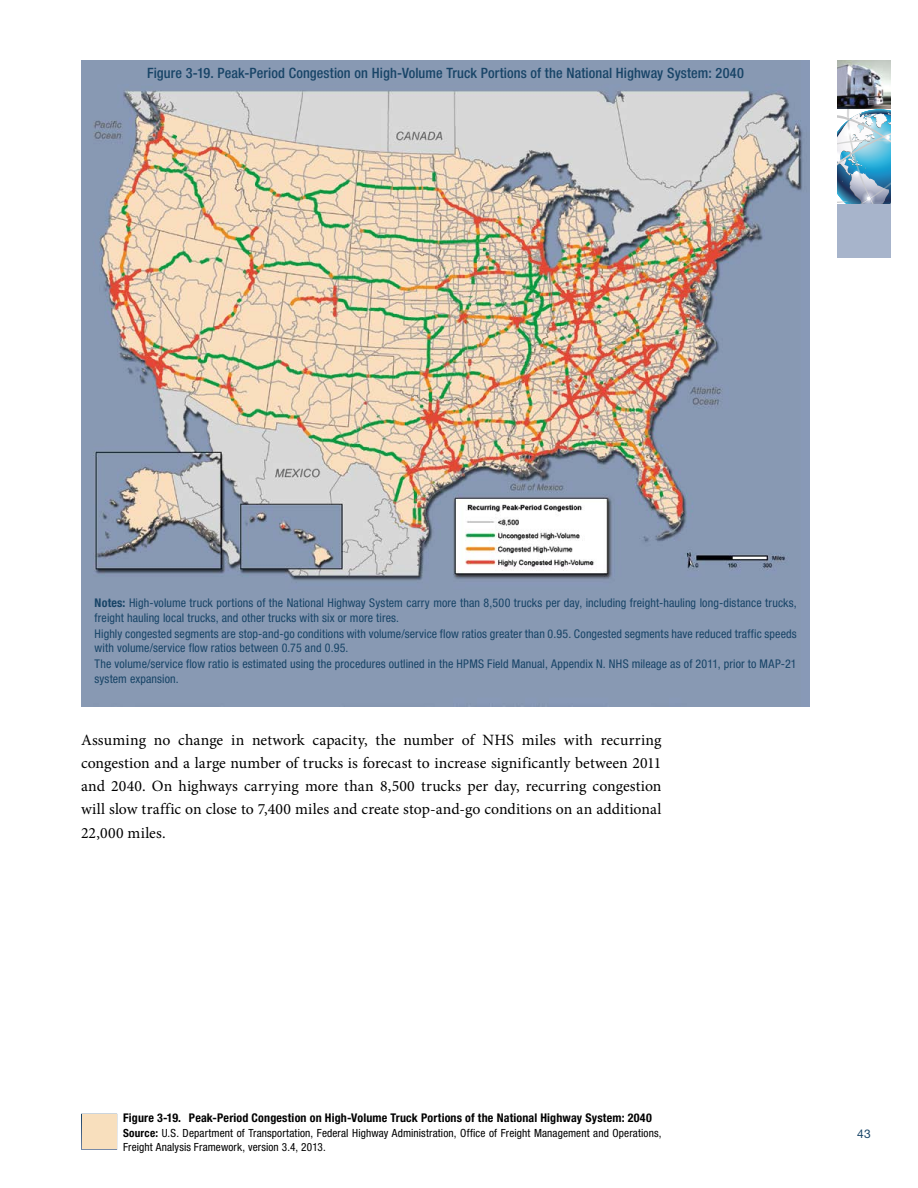
<style>
.page{position:relative;width:918px;height:1188px;background:#fff}
.page>*{position:absolute;margin:0;border:0;box-sizing:border-box;transform-origin:0 0}
.t1{font:15.75px/23.2px "Minion Pro";letter-spacing:.01em;color:#000;text-align:justify}
.t2{font:500 condensed 14.25px "Helvetica Neue LT Std";letter-spacing:.005em;color:#184467}
.t3{font:condensed 12px/14.4px "Helvetica Neue LT Std";letter-spacing:.01em;color:#184467}
.t4{font:700 condensed 12px "Helvetica Neue LT Std";letter-spacing:.015em;color:#000}
.t5{font:12px "Helvetica Neue LT Std";color:#184467}
.t6{font:condensed 11.25px/13.5px "Helvetica Neue LT Std";letter-spacing:.01em;color:#000}
.s1{font-weight:700}
</style>
<div class="page">
<img style="left:837px;top:61px;width:54px;height:48px">
<svg style="left:837px;top:109px;width:54px;height:95px"></svg>
<div style="left:837px;top:204px;width:54px;height:54px;background:#a7b4cb"></div>
<img style="left:81px;top:61px;width:729px;height:645px">
<div style="left:81px;top:1114px;width:36px;height:36px;background:#f8dfbd"></div>
<p class="t2" style="left:147px;top:65px;width:598px">Figure 3-19. Peak-Period Congestion on High-Volume Truck Portions of the National Highway System: 2040</p>
<p class="t3" style="left:95px;top:596px;width:703px"><span class="s1">Notes:</span> High-volume truck portions of the National Highway System carry more than 8,500 trucks per day, including freight-hauling long-distance trucks, freight hauling local trucks, and other trucks with six or more tires.</p>
<p class="t3" style="left:95px;top:626px;width:704px">Highly congested segments are stop-and-go conditions with volume/service flow ratios greater than 0.95. Congested segments have reduced traffic speeds with volume/service flow ratios between 0.75 and 0.95.</p>
<p class="t3" style="left:95px;top:657px;width:704px">The volume/service flow ratio is estimated using the procedures outlined in the HPMS Field Manual, Appendix N. NHS mileage as of 2011, prior to MAP-21 system expansion.</p>
<p class="t1" style="left:81px;top:728px;width:582px">Assuming no change in network capacity, the number of NHS miles with recurring congestion and a large number of trucks is forecast to increase significantly between 2011 and 2040. On highways carrying more than 8,500 trucks per day, recurring congestion will slow traffic on close to 7,400 miles and create stop-and-go conditions on an additional 22,000 miles.</p>
<p class="t4" style="left:123px;top:1111px;width:530px">Figure 3-19. Peak-Period Congestion on High-Volume Truck Portions of the National Highway System: 2040</p>
<p class="t6" style="left:123px;top:1127px;width:540px"><span class="s1">Source:</span> U.S. Department of Transportation, Federal Highway Administration, Office of Freight Management and Operations,<br>Freight Analysis Framework, version 3.4, 2013.</p>
<p class="t5" style="left:857px;top:1127px;width:15px">43</p>
</div>
